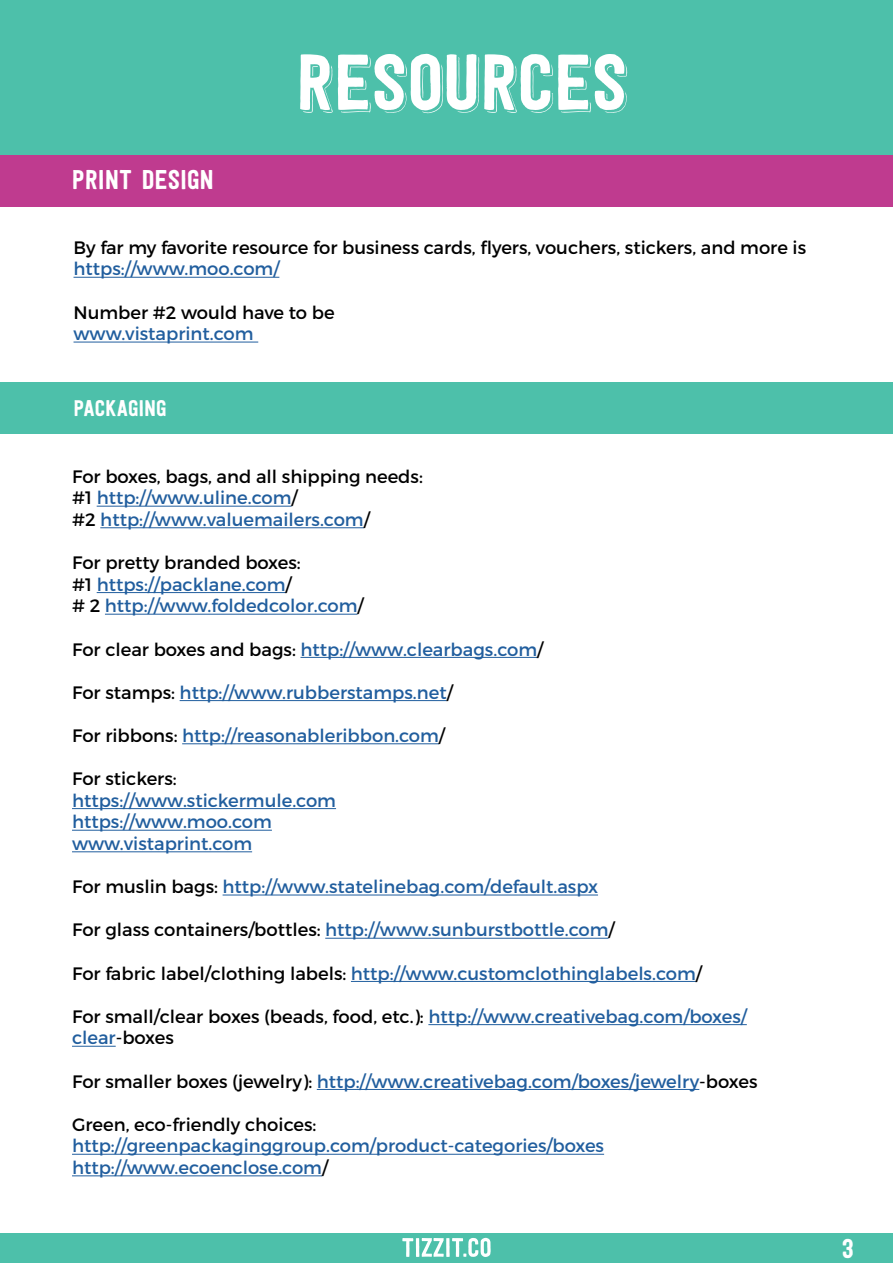
<style>
.page{position:relative;width:893px;height:1263px;background:#fff}
.page>*{position:absolute;margin:0;border:0;box-sizing:border-box;transform-origin:0 0}
.t1{font:78px "Festivo Letters No 14";color:#fff}
.t2{font:27px "Festivo Letters No 1";color:#fff}
.t3{font:22.5px "Festivo Letters No 1";color:#fff}
.t4{font:18px/21.6px "Montserrat";color:#215e9e}
.t5{font:18px/21.6px "Montserrat";color:#000}
.s1{color:#000}
.s2{color:#215e9e}
</style>
<div class="page">
<div style="left:0;top:0;width:893px;height:155px;background:#4dc0aa"></div>
<div style="left:0;top:1233px;width:893px;height:30px;background:#4dc0aa"></div>
<svg style="left:402px;top:1238px;width:89px;height:19px"></svg>
<div style="left:0;top:156px;width:893px;height:51px;background:#bf3b8f"></div>
<div style="left:0;top:382px;width:893px;height:51px;background:#4dc0aa"></div>
<hr style="left:74px;top:277px;width:205px;height:1px;background:#215e9e">
<hr style="left:74px;top:342px;width:184px;height:1px;background:#215e9e">
<hr style="left:97px;top:506px;width:195px;height:1px;background:#215e9e">
<hr style="left:100px;top:527px;width:264px;height:1px;background:#215e9e">
<hr style="left:97px;top:592px;width:189px;height:1px;background:#215e9e">
<hr style="left:105px;top:614px;width:252px;height:1px;background:#215e9e">
<hr style="left:300px;top:657px;width:237px;height:1px;background:#215e9e">
<hr style="left:180px;top:700px;width:267px;height:1px;background:#215e9e">
<hr style="left:182px;top:743px;width:257px;height:1px;background:#215e9e">
<hr style="left:72px;top:808px;width:264px;height:1px;background:#215e9e">
<hr style="left:72px;top:830px;width:200px;height:1px;background:#215e9e">
<hr style="left:72px;top:851px;width:180px;height:1px;background:#215e9e">
<hr style="left:223px;top:894px;width:375px;height:1px;background:#215e9e">
<hr style="left:325px;top:938px;width:283px;height:1px;background:#215e9e">
<hr style="left:351px;top:981px;width:345px;height:1px;background:#215e9e">
<hr style="left:428px;top:1024px;width:319px;height:1px;background:#215e9e">
<hr style="left:72px;top:1046px;width:44px;height:1px;background:#215e9e">
<hr style="left:317px;top:1089px;width:382px;height:1px;background:#215e9e">
<hr style="left:72px;top:1154px;width:532px;height:1px;background:#215e9e">
<hr style="left:72px;top:1175px;width:250px;height:1px;background:#215e9e">
<h2 class="t2" style="left:72px;top:163px;width:144px">PRINT DESIGN</h2>
<h1 class="t1" style="left:295px;top:35px;width:334px">RESOURCES</h1>
<p class="t5" style="left:74px;top:237px;width:734px">By far my favorite resource for business cards, flyers, vouchers, stickers, and more is</p>
<p class="t4" style="left:74px;top:258px;width:207px">https://www.moo.com/</p>
<p class="t5" style="left:74px;top:301px;width:263px">Number #2 would have to be</p>
<p class="t4" style="left:74px;top:323px;width:182px">www.vistaprint.com</p>
<p class="t3" style="left:74px;top:395px;width:95px">PACKAGING</p>
<p class="t4" style="left:72px;top:465px;width:352px"><span class="s1">For boxes, bags, and all shipping needs: #1</span> http://www.uline.com<span class="s1">/<br>#2</span> http://www.valuemailers.com<span class="s1">/</span></p>
<p class="t4" style="left:72px;top:552px;width:293px"><span class="s1">For pretty branded boxes:<br>#1</span> https://packlane.com<span class="s1">/<br># 2</span> http://www.foldedcolor.com<span class="s1">/</span></p>
<p class="t4" style="left:72px;top:638px;width:473px"><span class="s1">For clear boxes and bags:</span> http://www.clearbags.com<span class="s1">/</span></p>
<p class="t4" style="left:72px;top:681px;width:382px"><span class="s1">For stamps:</span> http://www.rubberstamps.net<span class="s1">/</span></p>
<p class="t4" style="left:72px;top:725px;width:374px"><span class="s1">For ribbons:</span> http://reasonableribbon.com<span class="s1">/</span></p>
<p class="t5" style="left:72px;top:768px;width:106px">For stickers:</p>
<p class="t4" style="left:72px;top:789px;width:266px">https://www.stickermule.com https://www.moo.com www.vistaprint.com</p>
<p class="t4" style="left:72px;top:876px;width:527px"><span class="s1">For muslin bags:</span> http://www.statelinebag.com/default.aspx</p>
<p class="t4" style="left:72px;top:919px;width:544px"><span class="s1">For glass containers/bottles:</span> http://www.sunburstbottle.com<span class="s1">/</span></p>
<p class="t4" style="left:72px;top:962px;width:631px"><span class="s1">For fabric label/clothing labels:</span> http://www.customclothinglabels.com<span class="s1">/</span></p>
<p class="t5" style="left:72px;top:1005px;width:676px">For small/clear boxes (beads, food, etc.): <span class="s2">http://www.creativebag.com/boxes/ clear</span>-boxes</p>
<p class="t4" style="left:72px;top:1070px;width:687px"><span class="s1">For smaller boxes (jewelry):</span> http://www.creativebag.com/boxes/jewelry<span class="s1">-boxes</span></p>
<p class="t5" style="left:72px;top:1113px;width:246px">Green, eco-friendly choices:</p>
<p class="t4" style="left:72px;top:1135px;width:534px">http://greenpackaginggroup.com/product-categories/boxes http://www.ecoenclose.com<span class="s1">/</span></p>
<h2 class="t2" style="left:842px;top:1232px;width:14px">3</h2>
</div>
